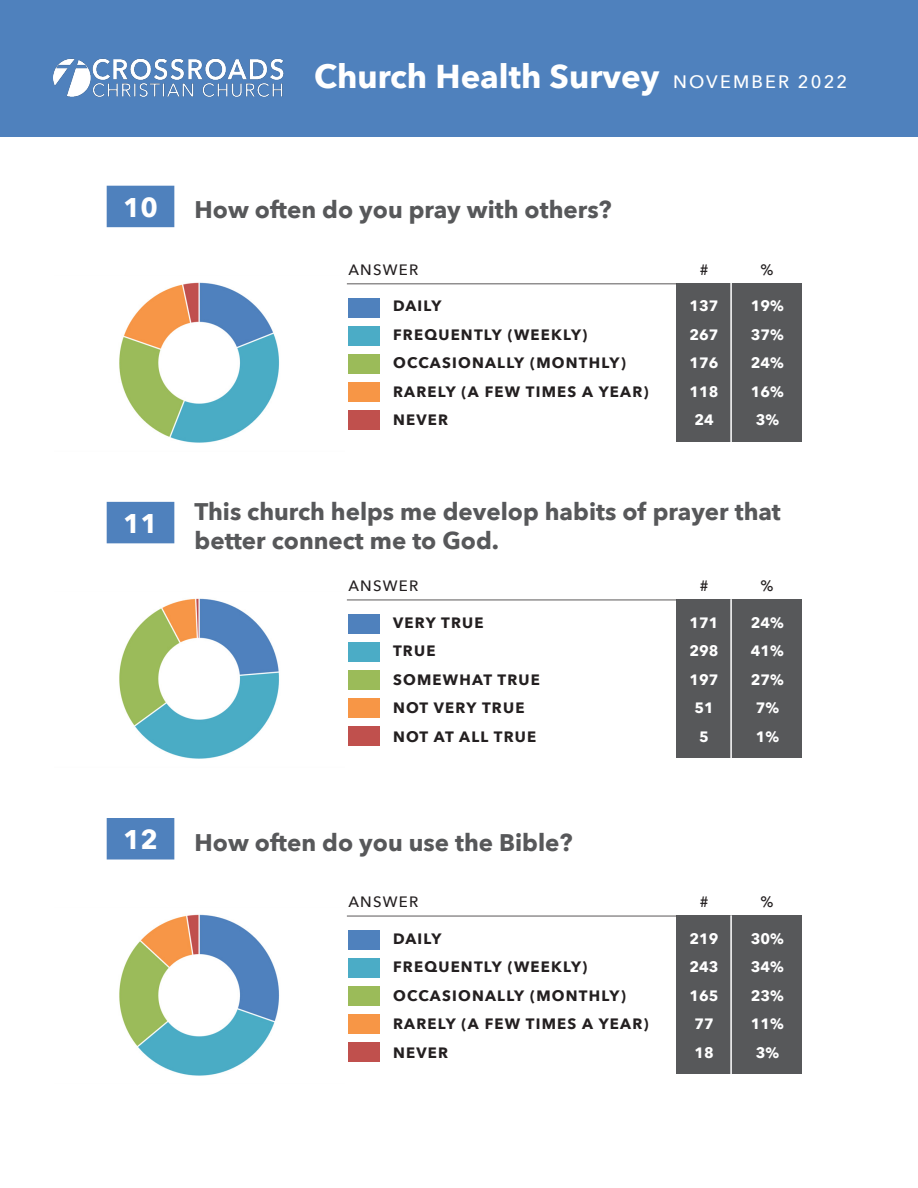
<style>
.page{position:relative;width:918px;height:1188px;background:#fff}
.page>*{position:absolute;margin:0;border:0;box-sizing:border-box;transform-origin:0 0}
.t1{font:700 33px "Avenir Next";color:#fff}
.t2{font:700 27px "Avenir Next";color:#fff}
.t3{font:700 24px/28.8px "Avenir Next";color:#57585a}
.t4{font:700 15px "Avenir Next";letter-spacing:.08em;color:#231f20}
.t5{font:700 15px "Avenir Next";color:#fff}
.t6{font:500 15px "Avenir Next";letter-spacing:.08em;color:#231f20}
.s1{font-weight:500;font-size:18px}
</style>
<div class="page">
<div style="left:0;top:0;width:918px;height:136px;background:#4f81bd"></div>
<img style="left:53px;top:58px;width:231px;height:39px">
<div style="left:676px;top:283px;width:126px;height:158px;background:#57585a"></div>
<img style="left:119px;top:282px;width:161px;height:161px">
<div style="left:348px;top:298px;width:32px;height:19px;background:#4f81bd"></div>
<div style="left:107px;top:186px;width:67px;height:41px;background:#4f81bd"></div>
<div style="left:348px;top:326px;width:32px;height:19px;background:#4bacc6"></div>
<div style="left:348px;top:354px;width:32px;height:19px;background:#9bbb59"></div>
<div style="left:348px;top:382px;width:32px;height:19px;background:#f79646"></div>
<div style="left:348px;top:410px;width:32px;height:19px;background:#c0504d"></div>
<hr style="left:347px;top:283px;width:329px;height:2px;background:#231f20">
<hr style="left:730px;top:283px;width:2px;height:168px;background:#fff">
<div style="left:676px;top:599px;width:126px;height:159px;background:#57585a"></div>
<img style="left:119px;top:598px;width:160px;height:161px">
<div style="left:348px;top:614px;width:32px;height:20px;background:#4f81bd"></div>
<div style="left:107px;top:502px;width:67px;height:41px;background:#4f81bd"></div>
<div style="left:348px;top:642px;width:32px;height:20px;background:#4bacc6"></div>
<div style="left:348px;top:670px;width:32px;height:20px;background:#9bbb59"></div>
<div style="left:348px;top:698px;width:32px;height:20px;background:#f79646"></div>
<div style="left:348px;top:726px;width:32px;height:20px;background:#c0504d"></div>
<hr style="left:347px;top:599px;width:329px;height:2px;background:#231f20">
<hr style="left:730px;top:599px;width:2px;height:168px;background:#fff">
<div style="left:676px;top:915px;width:126px;height:159px;background:#57585a"></div>
<img style="left:119px;top:914px;width:160px;height:162px">
<div style="left:348px;top:930px;width:32px;height:20px;background:#4f81bd"></div>
<div style="left:107px;top:818px;width:67px;height:42px;background:#4f81bd"></div>
<div style="left:348px;top:958px;width:32px;height:20px;background:#4bacc6"></div>
<div style="left:348px;top:986px;width:32px;height:20px;background:#9bbb59"></div>
<div style="left:348px;top:1014px;width:32px;height:20px;background:#f79646"></div>
<div style="left:348px;top:1042px;width:32px;height:20px;background:#c0504d"></div>
<hr style="left:347px;top:915px;width:329px;height:2px;background:#231f20">
<hr style="left:730px;top:915px;width:2px;height:168px;background:#fff">
<h1 class="t1" style="left:314px;top:48px;width:535px">Church Health Survey <span class="s1">NOVEMBER 2022</span></h1>
<p class="t2" style="left:123px;top:184px;width:36px">10</p>
<p class="t2" style="left:123px;top:500px;width:36px">11</p>
<p class="t2" style="left:123px;top:816px;width:36px">12</p>
<p class="t3" style="left:195px;top:195px;width:419px">How often do you pray with others?</p>
<p class="t6" style="left:348px;top:257px;width:71px">ANSWER</p>
<p class="t6" style="left:700px;top:257px;width:10px">#</p>
<p class="t6" style="left:761px;top:257px;width:15px">%</p>
<p class="t5" style="left:690px;top:293px;width:31px">137</p>
<p class="t5" style="left:690px;top:322px;width:31px">267</p>
<p class="t5" style="left:690px;top:350px;width:31px">176</p>
<p class="t5" style="left:690px;top:379px;width:31px">118</p>
<p class="t5" style="left:694px;top:407px;width:21px">24</p>
<p class="t5" style="left:751px;top:293px;width:35px">19%</p>
<p class="t5" style="left:751px;top:322px;width:35px">37%</p>
<p class="t5" style="left:751px;top:350px;width:35px">24%</p>
<p class="t5" style="left:751px;top:379px;width:35px">16%</p>
<p class="t5" style="left:756px;top:407px;width:25px">3%</p>
<p class="t4" style="left:393px;top:293px;width:50px">DAILY</p>
<p class="t4" style="left:393px;top:322px;width:196px">FREQUENTLY (WEEKLY)</p>
<p class="t4" style="left:393px;top:350px;width:234px">OCCASIONALLY (MONTHLY)</p>
<p class="t4" style="left:393px;top:379px;width:257px">RARELY (A FEW TIMES A YEAR)</p>
<p class="t4" style="left:393px;top:407px;width:57px">NEVER</p>
<p class="t3" style="left:195px;top:497px;width:588px">This church helps me develop habits of prayer that better connect me to God.</p>
<p class="t6" style="left:348px;top:573px;width:71px">ANSWER</p>
<p class="t6" style="left:700px;top:573px;width:10px">#</p>
<p class="t6" style="left:761px;top:573px;width:15px">%</p>
<p class="t5" style="left:690px;top:609px;width:31px">171</p>
<p class="t5" style="left:690px;top:638px;width:31px">298</p>
<p class="t5" style="left:690px;top:666px;width:31px">197</p>
<p class="t5" style="left:694px;top:695px;width:21px">51</p>
<p class="t5" style="left:699px;top:723px;width:11px">5</p>
<p class="t5" style="left:751px;top:609px;width:35px">24%</p>
<p class="t5" style="left:751px;top:638px;width:35px">41%</p>
<p class="t5" style="left:751px;top:666px;width:35px">27%</p>
<p class="t5" style="left:756px;top:695px;width:25px">7%</p>
<p class="t5" style="left:756px;top:723px;width:25px">1%</p>
<p class="t4" style="left:393px;top:609px;width:92px">VERY TRUE</p>
<p class="t4" style="left:393px;top:638px;width:44px">TRUE</p>
<p class="t4" style="left:393px;top:666px;width:148px">SOMEWHAT TRUE</p>
<p class="t4" style="left:393px;top:695px;width:133px">NOT VERY TRUE</p>
<p class="t4" style="left:393px;top:723px;width:145px">NOT AT ALL TRUE</p>
<p class="t3" style="left:195px;top:828px;width:380px">How often do you use the Bible?</p>
<p class="t6" style="left:348px;top:889px;width:71px">ANSWER</p>
<p class="t6" style="left:700px;top:889px;width:10px">#</p>
<p class="t6" style="left:761px;top:889px;width:15px">%</p>
<p class="t5" style="left:690px;top:926px;width:31px">219</p>
<p class="t5" style="left:690px;top:954px;width:31px">243</p>
<p class="t5" style="left:690px;top:983px;width:31px">165</p>
<p class="t5" style="left:694px;top:1011px;width:21px">77</p>
<p class="t5" style="left:694px;top:1040px;width:21px">18</p>
<p class="t5" style="left:751px;top:926px;width:35px">30%</p>
<p class="t5" style="left:751px;top:954px;width:35px">34%</p>
<p class="t5" style="left:751px;top:983px;width:35px">23%</p>
<p class="t5" style="left:751px;top:1011px;width:35px">11%</p>
<p class="t5" style="left:756px;top:1040px;width:25px">3%</p>
<p class="t4" style="left:393px;top:926px;width:50px">DAILY</p>
<p class="t4" style="left:393px;top:954px;width:196px">FREQUENTLY (WEEKLY)</p>
<p class="t4" style="left:393px;top:983px;width:234px">OCCASIONALLY (MONTHLY)</p>
<p class="t4" style="left:393px;top:1011px;width:257px">RARELY (A FEW TIMES A YEAR)</p>
<p class="t4" style="left:393px;top:1040px;width:57px">NEVER</p>
</div>
